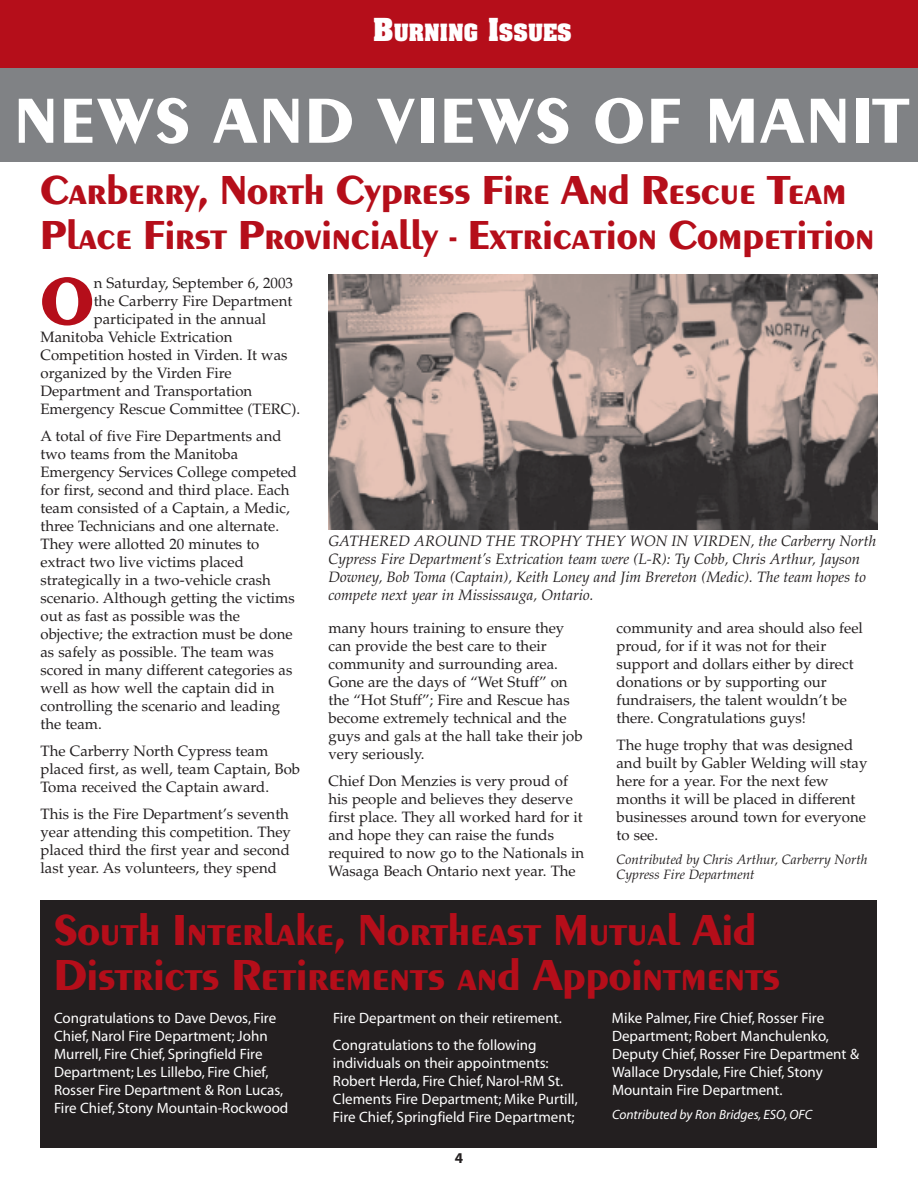
<style>
.page{position:relative;width:918px;height:1188px;background:#fff}
.page>*{position:absolute;margin:0;border:0;box-sizing:border-box;transform-origin:0 0}
.t1{font:700 69.6px "Peignot D";color:#b50e1a}
.t2{font:700 66px "Peignot D";letter-spacing:.045em;color:#fff}
.t3{font:700 45px/45px "Peignot D";color:#b50e1a}
.t4{font:700 42px/45px "Peignot D";color:#b50e1a}
.t5{font:700 20.25px "Aachen";color:#fff}
.t6{font:15px/18px "Palatino";color:#231f20}
.t7{font:15px/18px "Myriad";color:#fff}
.t8{font:italic 15px/18px "Palatino";color:#231f20}
.t9{font:700 15px "Myriad";color:#231f20}
.t10{font:italic 13.5px/15px "Palatino";color:#231f20}
.t11{font:italic 13.5px "Myriad";color:#fff}
.s1{font-size:27px}
</style>
<div class="page">
<div style="left:0;top:68px;width:918px;height:94px;background:#808285"></div>
<div style="left:0;top:0;width:918px;height:68px;background:#b50e1a"></div>
<img style="left:328px;top:274px;width:550px;height:256px">
<div style="left:40px;top:900px;width:838px;height:248px;background:#231f20"></div>
<h3 class="t5" style="left:373px;top:24px;width:200px"><span class="s1">B</span>URNING <span class="s1">I</span>SSUES</h3>
<h2 class="t2" style="left:15px;top:94px;width:896px">NEWS AND VIEWS OF MANIT</h2>
<h3 class="t4" style="left:40px;top:169px;width:836px">Carberry, North Cypress Fire And Rescue Team<br>Place First Provincially - Extrication Competition</h3>
<h1 class="t1" style="left:40px;top:273px;width:55px">O</h1>
<p class="t6" style="left:94px;top:276px;width:201px">n Saturday, September 6, 2003</p>
<p class="t6" style="left:94px;top:294px;width:200px">the Carberry Fire Department</p>
<p class="t6" style="left:94px;top:312px;width:174px">participated in the annual</p>
<p class="t6" style="left:40px;top:330px;width:193px">Manitoba Vehicle Extrication</p>
<p class="t6" style="left:40px;top:348px;width:249px">Competition hosted in Virden. It was</p>
<p class="t6" style="left:40px;top:366px;width:193px">organized by the Virden Fire</p>
<p class="t6" style="left:40px;top:384px;width:213px">Department and Transportation</p>
<p class="t6" style="left:40px;top:402px;width:261px">Emergency Rescue Committee (TERC).</p>
<p class="t6" style="left:40px;top:429px;width:258px">A total of five Fire Departments and two teams from the Manitoba Emergency Services College competed for first, second and third place. Each team consisted of a Captain, a Medic, three Technicians and one alternate.<br>They were allotted 20 minutes to extract two live victims placed strategically in a two-vehicle crash scenario. Although getting the victims out as fast as possible was the objective; the extraction must be done as safely as possible. The team was scored in many different categories as well as how well the captain did in controlling the scenario and leading the team.</p>
<p class="t6" style="left:40px;top:744px;width:261px">The Carberry North Cypress team placed first, as well, team Captain, Bob<br>Toma received the Captain award.</p>
<p class="t6" style="left:41px;top:807px;width:252px">This is the Fire Department’s seventh year attending this competition. They placed third the first year and second last year. As volunteers, they spend</p>
<p class="t8" style="left:328px;top:534px;width:549px">GATHERED AROUND THE TROPHY THEY WON IN VIRDEN, the Carberry North Cypress Fire Department’s Extrication team were (L-R): Ty Cobb, Chris Arthur, Jayson Downey, Bob Toma (Captain), Keith Loney and Jim Brereton (Medic). The team hopes to compete next year in Mississauga, Ontario.</p>
<p class="t6" style="left:617px;top:621px;width:248px">community and area should also feel proud, for if it was not for their support and dollars either by direct donations or by supporting our fundraisers, the talent wouldn’t be there. Congratulations guys!</p>
<p class="t6" style="left:617px;top:738px;width:252px">The huge trophy that was designed and built by Gabler Welding will stay here for a year. For the next few months it will be placed in different businesses around town for everyone to see.</p>
<p class="t10" style="left:616px;top:854px;width:253px">Contributed by Chris Arthur, Carberry North<br>Cypress Fire Department</p>
<p class="t6" style="left:329px;top:621px;width:256px">many hours training to ensure they can provide the best care to their community and surrounding area.<br>Gone are the days of “Wet Stuff” on the “Hot Stuff”; Fire and Rescue has become extremely technical and the guys and gals at the hall take their job very seriously.</p>
<p class="t6" style="left:329px;top:774px;width:257px">Chief Don Menzies is very proud of his people and believes they deserve first place. They all worked hard for it and hope they can raise the funds required to now go to the Nationals in Wasaga Beach Ontario next year. The</p>
<h3 class="t3" style="left:54px;top:910px;width:728px">South Interlake, Northeast Mutual Aid<br>Districts Retirements and Appointments</h3>
<p class="t7" style="left:54px;top:1010px;width:236px">Congratulations to Dave Devos, Fire Chief, Narol Fire Department; John Murrell, Fire Chief, Springfield Fire Department; Les Lillebo, Fire Chief, Rosser Fire Department &amp; Ron Lucas, Fire Chief, Stony Mountain-Rockwood</p>
<p class="t7" style="left:333px;top:1006px;width:230px;line-height:27px">Fire Department on their retirement.<br>Congratulations to the following</p>
<p class="t7" style="left:333px;top:1055px;width:246px">individuals on their appointments:<br>Robert Herda, Fire Chief, Narol-RM St.<br>Clements Fire Department; Mike Purtill, Fire Chief, Springfield Fire Department;</p>
<p class="t9" style="left:455px;top:1152px;width:10px">4</p>
<p class="t7" style="left:612px;top:1010px;width:249px">Mike Palmer, Fire Chief, Rosser Fire Department; Robert Manchulenko, Deputy Chief, Rosser Fire Department &amp; Wallace Drysdale, Fire Chief, Stony Mountain Fire Department.</p>
<p class="t11" style="left:612px;top:1110px;width:202px">Contributed by Ron Bridges, ESO, OFC</p>
</div>
